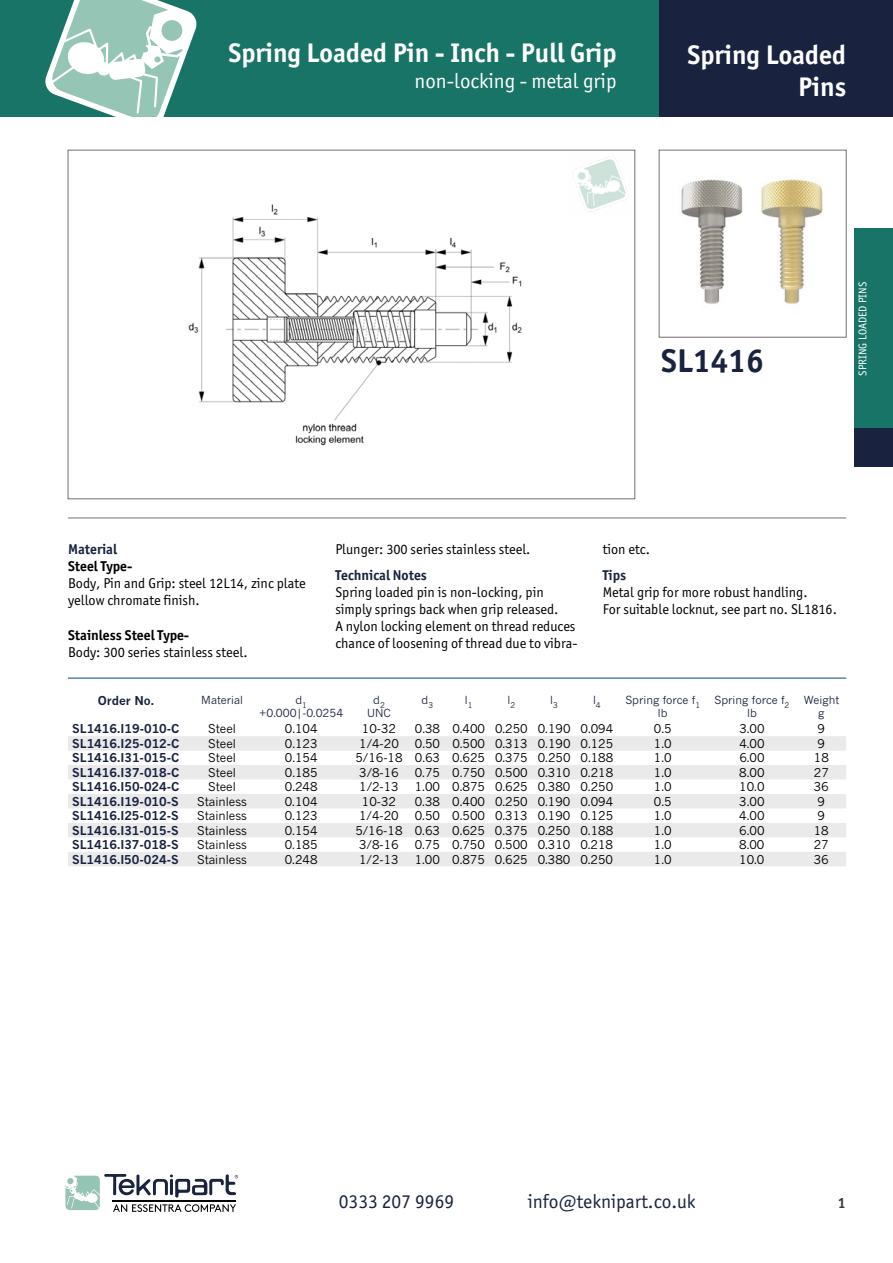
<style>
.page{position:relative;width:893px;height:1263px;background:#fff}
.page>*{position:absolute;margin:0;border:0;box-sizing:border-box;transform-origin:0 0}
.t1{font:700 33px "Officina Sans ITC Pro";color:#192340}
.t2{font:700 27px/32.4px "Officina Sans ITC Pro";color:#fff;text-align:right}
.t3{font:21px "Officina Sans ITC Pro";color:#fff}
.t4{font:19.5px "Officina Sans ITC Pro";color:#192340}
.t5{font:700 15px "Officina Sans ITC Pro";color:#3c3c3b}
.t6{font:14.25px/17.1px "Officina Sans ITC Pro";color:#000}
.t7{font:700 14.25px "Officina Sans ITC Pro";color:#000}
.t8{font:700 14.25px "Officina Sans ITC Pro";color:#192340}
.t9{font:12px "News Gothic MT Pro";color:#000}
.t10{font:700 12px "News Gothic MT Pro";color:#192340}
.t11{font:11.25px "Officina Sans ITC Pro";color:#fff}
.t12{font:11.1px/13.2px "News Gothic MT Pro";color:#192340;text-align:center}
</style>
<div class="page">
<div style="left:0;top:0;width:659px;height:116px;background:#177466"></div>
<svg style="left:45px;top:0;width:152px;height:116px"></svg>
<div style="left:659px;top:0;width:234px;height:116px;background:#192340"></div>
<div style="left:855px;top:228px;width:38px;height:200px;background:#177466"></div>
<div style="left:855px;top:428px;width:38px;height:38px;background:#192340"></div>
<svg style="left:68px;top:736px;width:778px;height:130px;fill:#eaeaeb"></svg>
<img style="left:188px;top:204px;width:334px;height:242px">
<img style="left:572px;top:157px;width:57px;height:55px">
<div style="left:659px;top:150px;width:187px;height:187px;border:1px solid #746f70"></div>
<img style="left:681px;top:179px;width:142px;height:126px">
<svg style="left:65px;top:1174px;width:173px;height:38px"></svg>
<hr style="left:68px;top:518px;width:778px;height:1px;background:#746f70">
<hr style="left:68px;top:678px;width:778px;height:1px;background:#00488d">
<h2 class="t2" style="left:229px;top:36px;width:390px">Spring Loaded Pin - Inch - Pull Grip</h2>
<h3 class="t3" style="left:415px;top:69px;width:203px">non-locking - metal grip</h3>
<h2 class="t2" style="left:688px;top:38px;width:160px">Spring Loaded<br>Pins</h2>
<h1 class="t1" style="left:661px;top:340px;width:104px">SL1416</h1>
<p class="t11" style="left:856px;top:376px;width:95px;rotate:-90deg">SPRING LOADED PINS</p>
<p class="t8" style="left:68px;top:540px;width:51px">Material</p>
<p class="t7" style="left:68px;top:557px;width:66px">Steel Type-</p>
<p class="t6" style="left:68px;top:575px;width:239px">Body, Pin and Grip: steel 12L14, zinc plate yellow chromate finish.</p>
<p class="t7" style="left:68px;top:626px;width:123px">Stainless Steel Type-</p>
<p class="t6" style="left:68px;top:643px;width:181px">Body: 300 series stainless steel.</p>
<p class="t6" style="left:335px;top:541px;width:197px">Plunger: 300 series stainless steel.</p>
<p class="t8" style="left:335px;top:566px;width:93px">Technical Notes</p>
<p class="t6" style="left:335px;top:583px;width:242px">Spring loaded pin is non-locking, pin simply springs back when grip released.<br>A nylon locking element on thread reduces chance of loosening of thread due to vibra-</p>
<p class="t6" style="left:603px;top:541px;width:49px">tion etc.</p>
<p class="t8" style="left:603px;top:566px;width:25px">Tips</p>
<p class="t6" style="left:603px;top:583px;width:236px">Metal grip for more robust handling.<br>For suitable locknut, see part no. SL1816.</p>
<p class="t10" style="left:98px;top:693px;width:58px">Order No.</p>
<p class="t12" style="left:201px;top:693px;width:43px">Material</p>
<p class="t12" style="left:259px;top:693px;width:86px">d<sub>1 </sub>+0.000|-0.0254</p>
<p class="t12" style="left:367px;top:693px;width:25px">d<sub>2<br></sub>UNC</p>
<p class="t12" style="left:422px;top:693px;width:13px">d<sub>3</sub></p>
<p class="t12" style="left:465px;top:693px;width:9px">l<sub>1</sub></p>
<p class="t12" style="left:508px;top:693px;width:9px">l<sub>2</sub></p>
<p class="t12" style="left:550px;top:693px;width:9px">l<sub>3</sub></p>
<p class="t12" style="left:593px;top:693px;width:9px">l<sub>4</sub></p>
<p class="t12" style="left:625px;top:693px;width:76px">Spring force f<sub>1 </sub>lb</p>
<p class="t12" style="left:714px;top:693px;width:76px">Spring force f<sub>2 </sub>lb</p>
<p class="t12" style="left:804px;top:693px;width:37px">Weight g</p>
<p class="t10" style="left:72px;top:722px;width:109px">SL1416.I19-010-C</p>
<p class="t9" style="left:208px;top:722px;width:29px">Steel</p>
<p class="t9" style="left:285px;top:722px;width:34px">0.104</p>
<p class="t9" style="left:362px;top:722px;width:36px">10-32</p>
<p class="t9" style="left:415px;top:722px;width:200px">0.38 0.400 0.250 0.190 0.094</p>
<p class="t9" style="left:654px;top:722px;width:19px">0.5</p>
<p class="t9" style="left:739px;top:722px;width:27px">3.00</p>
<p class="t9" style="left:818px;top:722px;width:9px">9</p>
<p class="t10" style="left:72px;top:736px;width:109px">SL1416.I25-012-C</p>
<p class="t9" style="left:208px;top:736px;width:29px">Steel</p>
<p class="t9" style="left:285px;top:736px;width:34px">0.123</p>
<p class="t9" style="left:359px;top:736px;width:41px">1/4-20</p>
<p class="t9" style="left:415px;top:736px;width:200px">0.50 0.500 0.313 0.190 0.125</p>
<p class="t9" style="left:654px;top:736px;width:19px">1.0</p>
<p class="t9" style="left:739px;top:736px;width:27px">4.00</p>
<p class="t9" style="left:818px;top:736px;width:9px">9</p>
<p class="t10" style="left:72px;top:751px;width:109px">SL1416.I31-015-C</p>
<p class="t9" style="left:208px;top:751px;width:29px">Steel</p>
<p class="t9" style="left:285px;top:751px;width:34px">0.154</p>
<p class="t9" style="left:355px;top:751px;width:259px">5/16-18 0.63 0.625 0.375 0.250 0.188</p>
<p class="t9" style="left:654px;top:751px;width:19px">1.0</p>
<p class="t9" style="left:739px;top:751px;width:27px">6.00</p>
<p class="t9" style="left:814px;top:751px;width:16px">18</p>
<p class="t10" style="left:72px;top:765px;width:109px">SL1416.I37-018-C</p>
<p class="t9" style="left:208px;top:765px;width:29px">Steel</p>
<p class="t9" style="left:285px;top:765px;width:34px">0.185</p>
<p class="t9" style="left:359px;top:765px;width:41px">3/8-16</p>
<p class="t9" style="left:415px;top:765px;width:200px">0.75 0.750 0.500 0.310 0.218</p>
<p class="t9" style="left:654px;top:765px;width:19px">1.0</p>
<p class="t9" style="left:739px;top:765px;width:27px">8.00</p>
<p class="t9" style="left:814px;top:765px;width:16px">27</p>
<p class="t10" style="left:72px;top:779px;width:109px">SL1416.I50-024-C</p>
<p class="t9" style="left:208px;top:780px;width:29px">Steel</p>
<p class="t9" style="left:285px;top:780px;width:34px">0.248</p>
<p class="t9" style="left:359px;top:780px;width:41px">1/2-13</p>
<p class="t9" style="left:415px;top:780px;width:200px">1.00 0.875 0.625 0.380 0.250</p>
<p class="t9" style="left:654px;top:780px;width:19px">1.0</p>
<p class="t9" style="left:739px;top:780px;width:27px">10.0</p>
<p class="t9" style="left:814px;top:780px;width:16px">36</p>
<p class="t10" style="left:72px;top:794px;width:108px">SL1416.I19-010-S</p>
<p class="t9" style="left:197px;top:794px;width:51px">Stainless</p>
<p class="t9" style="left:285px;top:794px;width:34px">0.104</p>
<p class="t9" style="left:362px;top:794px;width:36px">10-32</p>
<p class="t9" style="left:415px;top:794px;width:200px">0.38 0.400 0.250 0.190 0.094</p>
<p class="t9" style="left:654px;top:794px;width:19px">0.5</p>
<p class="t9" style="left:739px;top:794px;width:27px">3.00</p>
<p class="t9" style="left:817px;top:794px;width:9px">9</p>
<p class="t10" style="left:72px;top:808px;width:108px">SL1416.I25-012-S</p>
<p class="t9" style="left:197px;top:808px;width:51px">Stainless</p>
<p class="t9" style="left:285px;top:808px;width:34px">0.123</p>
<p class="t9" style="left:359px;top:808px;width:41px">1/4-20</p>
<p class="t9" style="left:415px;top:808px;width:200px">0.50 0.500 0.313 0.190 0.125</p>
<p class="t9" style="left:654px;top:808px;width:19px">1.0</p>
<p class="t9" style="left:739px;top:808px;width:27px">4.00</p>
<p class="t9" style="left:817px;top:808px;width:9px">9</p>
<p class="t10" style="left:72px;top:823px;width:108px">SL1416.I31-015-S</p>
<p class="t9" style="left:197px;top:823px;width:51px">Stainless</p>
<p class="t9" style="left:285px;top:823px;width:34px">0.154</p>
<p class="t9" style="left:355px;top:823px;width:259px">5/16-18 0.63 0.625 0.375 0.250 0.188</p>
<p class="t9" style="left:654px;top:823px;width:19px">1.0</p>
<p class="t9" style="left:739px;top:823px;width:27px">6.00</p>
<p class="t9" style="left:814px;top:823px;width:16px">18</p>
<p class="t10" style="left:72px;top:837px;width:108px">SL1416.I37-018-S</p>
<p class="t9" style="left:197px;top:837px;width:51px">Stainless</p>
<p class="t9" style="left:285px;top:837px;width:34px">0.185</p>
<p class="t9" style="left:359px;top:837px;width:41px">3/8-16</p>
<p class="t9" style="left:415px;top:837px;width:200px">0.75 0.750 0.500 0.310 0.218</p>
<p class="t9" style="left:654px;top:837px;width:19px">1.0</p>
<p class="t9" style="left:739px;top:837px;width:27px">8.00</p>
<p class="t9" style="left:814px;top:837px;width:16px">27</p>
<p class="t10" style="left:72px;top:852px;width:108px">SL1416.I50-024-S</p>
<p class="t9" style="left:197px;top:852px;width:51px">Stainless</p>
<p class="t9" style="left:285px;top:852px;width:34px">0.248</p>
<p class="t9" style="left:359px;top:852px;width:41px">1/2-13</p>
<p class="t9" style="left:415px;top:852px;width:200px">1.00 0.875 0.625 0.380 0.250</p>
<p class="t9" style="left:654px;top:852px;width:19px">1.0</p>
<p class="t9" style="left:739px;top:852px;width:27px">10.0</p>
<p class="t9" style="left:814px;top:852px;width:16px">36</p>
<h3 class="t4" style="left:339px;top:1189px;width:117px">0333 207 9969</h3>
<h3 class="t4" style="left:528px;top:1189px;width:169px">info@teknipart.co.uk</h3>
<p class="t5" style="left:838px;top:1193px;width:10px">1</p>
</div>
